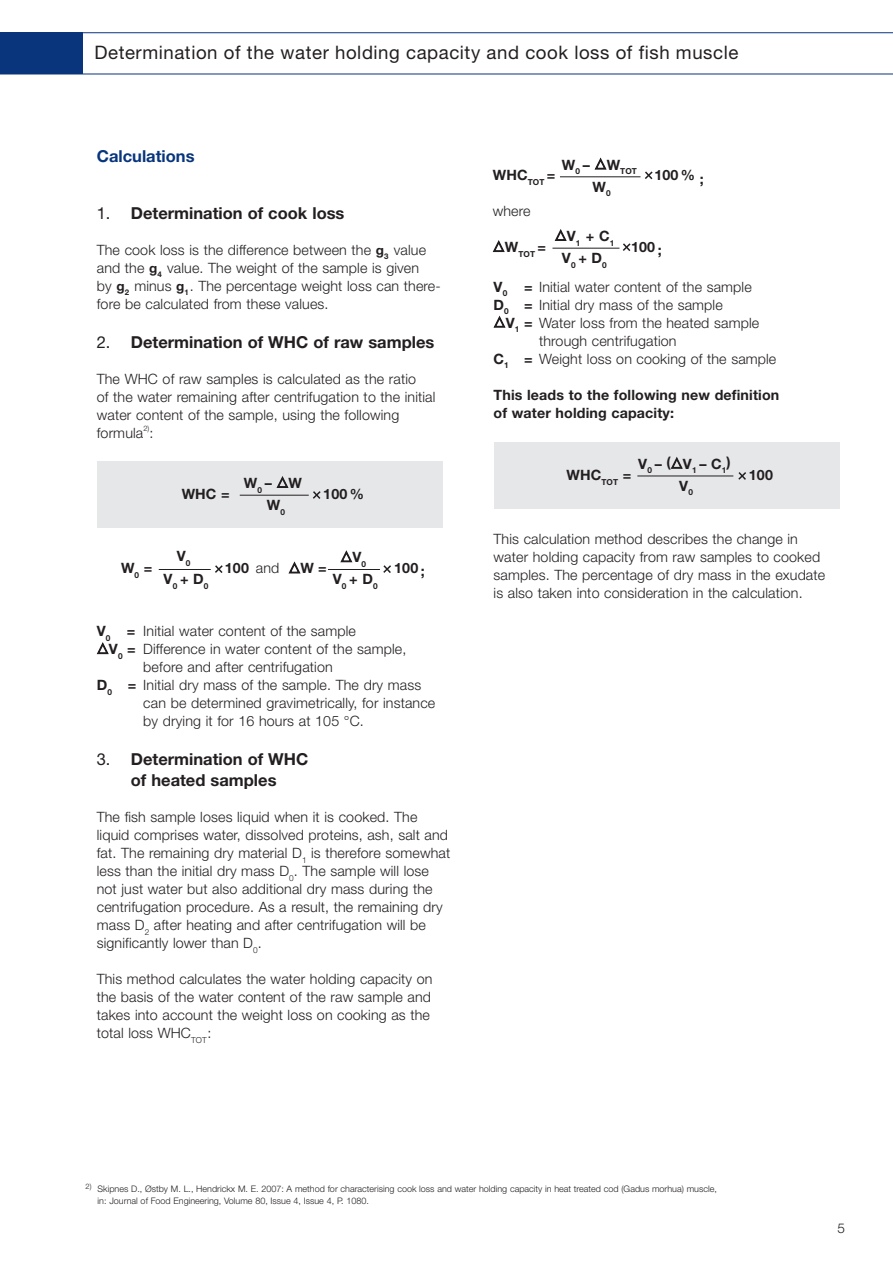
<style>
.page{position:relative;width:893px;height:1263px;background:#fff}
.page>*{position:absolute;margin:0;border:0;box-sizing:border-box;transform-origin:0 0}
.t1{font:18.6px "Helvetica Neue";letter-spacing:.03em;color:#231f20}
.t2{font:700 16.5px/21px "Helvetica Neue";color:#231f20;text-align:center}
.t3{font:700 16.5px "Helvetica Neue";color:#08357c}
.t4{font:300 14.25px/18px "Helvetica Neue";letter-spacing:.01em;color:#231f20}
.t5{font:700 14.25px/21.9px "Helvetica Neue";letter-spacing:.01em;color:#231f20;text-align:center}
.t6{font:300 13.5px "Helvetica Neue";color:#231f20}
.t7{font:300 9px/11.6px "Helvetica Neue";color:#231f20}
.t8{font:700 8.25px "Helvetica Neue";letter-spacing:.01em;color:#231f20}
.t9{font:300 7.5px "Helvetica Neue";color:#231f20}
.s1{font-weight:400}
.s2{font-weight:700;font-size:13.5px}
.s3{font-weight:300}
.s4{font-weight:700}
</style>
<div class="page">
<div style="left:98px;top:461px;width:345px;height:66px;background:#e6e7e9"></div>
<svg style="left:97px;top:642px;width:12px;height:13px"></svg>
<svg style="left:493px;top:315px;width:13px;height:13px"></svg>
<hr style="left:240px;top:495px;width:69px;height:1px;background:#231f20">
<svg style="left:276px;top:476px;width:13px;height:12px"></svg>
<hr style="left:159px;top:569px;width:52px;height:1px;background:#231f20">
<svg style="left:288px;top:561px;width:13px;height:13px"></svg>
<svg style="left:340px;top:550px;width:13px;height:13px"></svg>
<hr style="left:328px;top:569px;width:52px;height:1px;background:#231f20">
<div style="left:494px;top:442px;width:345px;height:66px;background:#e6e7e9"></div>
<hr style="left:637px;top:476px;width:96px;height:1px;background:#231f20">
<svg style="left:670px;top:456px;width:13px;height:13px"></svg>
<svg style="left:492px;top:240px;width:13px;height:13px"></svg>
<hr style="left:560px;top:177px;width:80px;height:1px;background:#231f20">
<svg style="left:594px;top:157px;width:13px;height:13px"></svg>
<svg style="left:554px;top:229px;width:13px;height:12px"></svg>
<hr style="left:552px;top:248px;width:67px;height:1px;background:#231f20">
<svg style="left:313px;top:491px;width:8px;height:8px"></svg>
<svg style="left:215px;top:565px;width:8px;height:8px"></svg>
<svg style="left:383px;top:565px;width:8px;height:8px"></svg>
<svg style="left:622px;top:243px;width:9px;height:8px"></svg>
<svg style="left:645px;top:171px;width:8px;height:9px"></svg>
<svg style="left:738px;top:472px;width:8px;height:8px"></svg>
<hr style="left:0;top:74px;width:893px;height:1px;background:#08357c">
<hr style="left:0;top:32px;width:893px;height:1px;background:#08357c">
<div style="left:0;top:33px;width:82px;height:41px;background:#08357c"></div>
<h1 class="t1" style="left:94px;top:41px;width:645px">Determination of the water holding capacity and cook loss of fish muscle</h1>
<p class="t3" style="left:97px;top:146px;width:99px">Calculations</p>
<p class="t2" style="left:97px;top:202px;width:249px"><span class="s1">1.</span> Determination of cook loss</p>
<p class="t4" style="left:97px;top:241px;width:345px">The cook loss is the difference between the <span class="s2">g</span><sub>3</sub> value and the <span class="s2">g</span><sub>4</sub> value. The weight of the sample is given<br>by <span class="s2">g</span><sub>2</sub> minus <span class="s2">g</span><sub>1</sub>. The percentage weight loss can there&shy;fore be calculated from these values.</p>
<p class="t2" style="left:97px;top:331px;width:339px"><span class="s1">2.</span> Determination of WHC of raw samples</p>
<p class="t4" style="left:97px;top:370px;width:340px">The WHC of raw samples is calculated as the ratio<br>of the water remaining after centrifugation to the initial water content of the sample, using the following formula :</p>
<p class="t9" style="left:143px;top:423px;width:7px">2)</p>
<p class="t5" style="left:244px;top:472px;width:60px">W<sub>0</sub> – W</p>
<p class="t5" style="left:182px;top:483px;width:50px">WHC =</p>
<p class="t5" style="left:323px;top:483px;width:42px">100 %</p>
<p class="t5" style="left:267px;top:493px;width:20px">W<sub>0</sub></p>
<p class="t5" style="left:177px;top:545px;width:15px">V<sub>0</sub></p>
<p class="t5" style="left:333px;top:546px;width:46px">V<sub>0<br></sub>V<sub>0</sub> + D<sub>0</sub></p>
<p class="t5" style="left:121px;top:557px;width:33px">W<sub>0</sub> =</p>
<p class="t5" style="left:225px;top:557px;width:56px">100 <span class="s3">and</span></p>
<p class="t5" style="left:301px;top:557px;width:28px">W =</p>
<p class="t5" style="left:394px;top:557px;width:32px">100 ;</p>
<p class="t5" style="left:164px;top:568px;width:46px">V<sub>0</sub> + D<sub>0</sub></p>
<p class="t4" style="left:97px;top:622px;width:261px"><span class="s4">V</span><sub>0</sub> <span class="s4">=</span> Initial water content of the sample</p>
<p class="t4" style="left:109px;top:640px;width:299px"><span class="s4">V</span><sub>0</sub> <span class="s4">=</span> Difference in water content of the sample,</p>
<p class="t4" style="left:143px;top:658px;width:191px">before and after centrifugation</p>
<p class="t4" style="left:97px;top:676px;width:326px"><span class="s4">D</span><sub>0</sub> <span class="s4">=</span> Initial dry mass of the sample. The dry mass</p>
<p class="t4" style="left:143px;top:694px;width:294px">can be determined gravimetrically, for instance</p>
<p class="t4" style="left:143px;top:712px;width:222px">by drying it for 16 hours at 105 °C.</p>
<p class="t2" style="left:97px;top:748px;width:213px"><span class="s1">3.</span> Determination of WHC of heated samples</p>
<p class="t4" style="left:97px;top:808px;width:355px">The fish sample loses liquid when it is cooked. The liquid comprises water, dissolved proteins, ash, salt and fat. The remaining dry material D<sub>1</sub> is therefore somewhat less than the initial dry mass D<sub>0</sub>. The sample will lose not just water but also additional dry mass during the centrifugation procedure. As a result, the remaining dry mass D<sub>2</sub> after heating and after centrifugation will be significantly lower than D<sub>0</sub>.</p>
<p class="t4" style="left:97px;top:970px;width:337px">This method calculates the water holding capacity on the basis of the water content of the raw sample and takes into account the weight loss on cooking as the total loss WHC<sub>TOT</sub>:</p>
<p class="t8" style="left:562px;top:166px;width:77px"><sup>W</sup>0 <sup>–</sup> <sup>W</sup>TOT</p>
<p class="t5" style="left:592px;top:175px;width:20px">W<sub>0</sub></p>
<p class="t5" style="left:562px;top:225px;width:54px">V<sub>1</sub> + C<sub>1<br></sub>V<sub>0</sub> + D<sub>0</sub></p>
<p class="t5" style="left:493px;top:164px;width:64px">WHC<sub>TOT</sub> =</p>
<p class="t5" style="left:654px;top:164px;width:51px">100 % ;</p>
<p class="t4" style="left:493px;top:202px;width:39px">where</p>
<p class="t8" style="left:505px;top:249px;width:43px"><sup>W</sup>TOT <sup>=</sup></p>
<p class="t5" style="left:631px;top:236px;width:32px">100 ;</p>
<p class="t4" style="left:494px;top:277px;width:260px"><span class="s4">V</span><sub>0</sub> <span class="s4">=</span> Initial water content of the sample<br><span class="s4">D</span><sub>0</sub> <span class="s4">=</span> Initial dry mass of the sample</p>
<p class="t4" style="left:506px;top:313px;width:255px"><span class="s4">V</span><sub>1</sub> <span class="s4">=</span> Water loss from the heated sample</p>
<p class="t4" style="left:539px;top:331px;width:139px">through centrifugation</p>
<p class="t4" style="left:494px;top:349px;width:284px"><span class="s4">C</span><sub>1</sub> <span class="s4">=</span> Weight loss on cooking of the sample</p>
<p class="t5" style="left:494px;top:385px;width:287px;line-height:18px;text-align:left">This leads to the following new definition of water holding capacity:</p>
<p class="t5" style="left:638px;top:452px;width:94px">V<sub>0</sub> – ( V<sub>1</sub> – C<sub>1</sub>)</p>
<p class="t5" style="left:566px;top:464px;width:66px">WHC<sub>TOT</sub> =</p>
<p class="t5" style="left:749px;top:464px;width:26px">100</p>
<p class="t5" style="left:679px;top:474px;width:15px">V<sub>0</sub></p>
<p class="t4" style="left:494px;top:529px;width:333px">This calculation method describes the change in water holding capacity from raw samples to cooked samples. The percentage of dry mass in the exudate is also taken into consideration in the calculation.</p>
<p class="t7" style="left:98px;top:1183px;width:621px;text-indent:-12px"><sup>2)</sup> Skipnes D., Østby M. L., Hendrickx M. E. 2007: A method for characterising cook loss and water holding capacity in heat treated cod (Gadus morhua) muscle, in: Journal of Food Engineering, Volume 80, Issue 4, Issue 4, P. 1080.</p>
<p class="t6" style="left:837px;top:1219px;width:9px">5</p>
</div>
